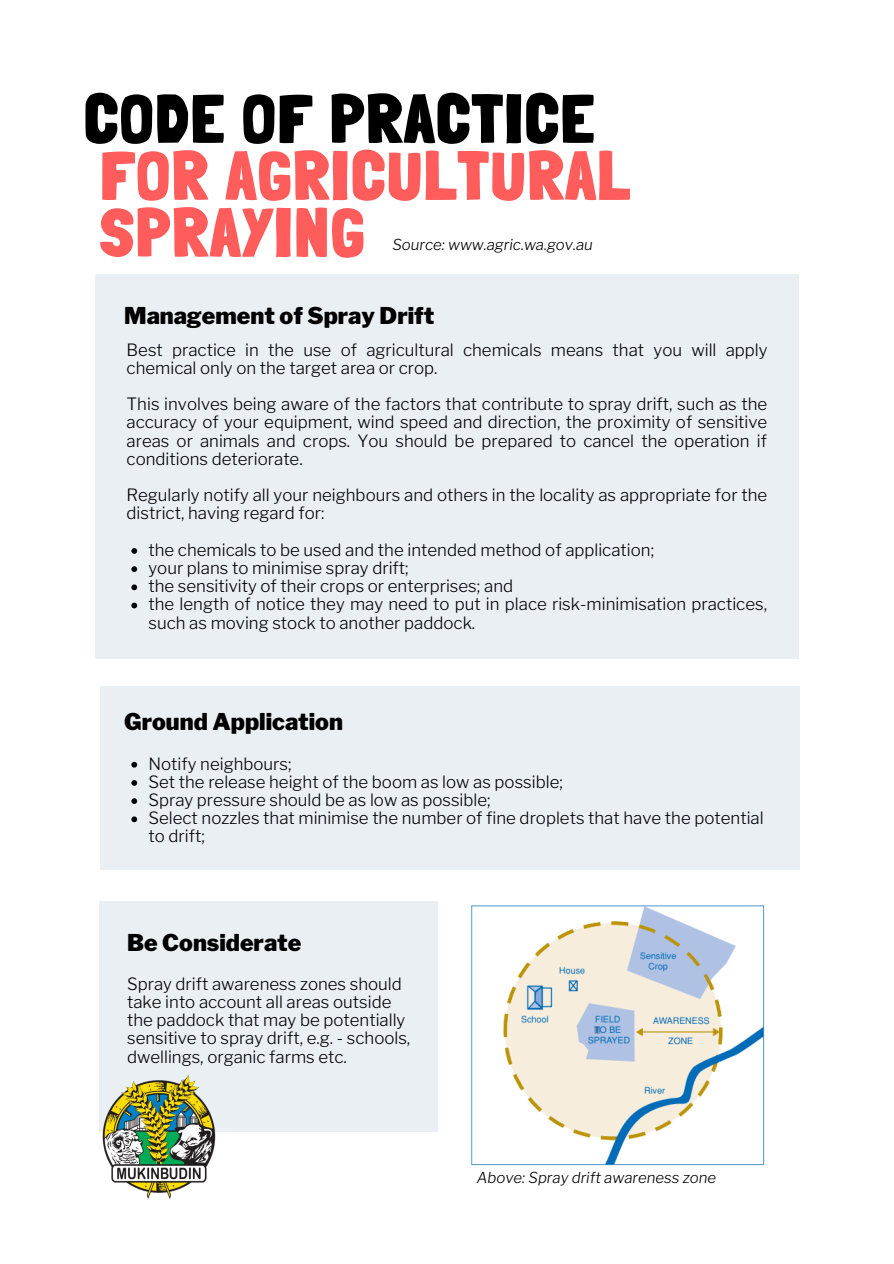
<style>
.page{position:relative;width:894px;height:1264px;background:#fff}
.page>*{position:absolute;margin:0;border:0;box-sizing:border-box;transform-origin:0 0}
.t1{font:900 68.25px/56.8px "Londrina Solid";letter-spacing:.035em;color:#ff5c5c}
.t2{font:900 68.25px "Londrina Solid";letter-spacing:.035em;color:#000}
.t3{font:900 22.95px "Libre Franklin";color:#000}
.t4{font:300 16.8px/18.1px "Libre Franklin";color:#000}
.t5{font:italic 300 15px "Libre Franklin";color:#000}
</style>
<div class="page">
<div style="left:96px;top:274px;width:702px;height:384px;background:#eaeff4"></div>
<div style="left:100px;top:901px;width:337px;height:231px;background:#eaeff4"></div>
<div style="left:100px;top:686px;width:699px;height:183px;background:#eaeff4"></div>
<img style="left:470px;top:905px;width:295px;height:261px">
<img style="left:102px;top:1074px;width:114px;height:125px">
<svg style="left:131px;top:548px;width:6px;height:6px"></svg>
<svg style="left:131px;top:566px;width:6px;height:6px"></svg>
<svg style="left:131px;top:584px;width:6px;height:6px"></svg>
<svg style="left:131px;top:602px;width:6px;height:6px"></svg>
<svg style="left:131px;top:761px;width:6px;height:6px"></svg>
<svg style="left:131px;top:780px;width:6px;height:5px"></svg>
<svg style="left:131px;top:798px;width:6px;height:6px"></svg>
<svg style="left:131px;top:816px;width:6px;height:6px"></svg>
<h1 class="t2" style="left:84px;top:78px;width:510px">CODE OF PRACTICE</h1>
<h1 class="t1" style="left:100px;top:147px;width:530px">FOR AGRICULTURAL<br>SPRAYING</h1>
<p class="t5" style="left:392px;top:236px;width:202px">Source: www.agric.wa.gov.au</p>
<h2 class="t3" style="left:124px;top:301px;width:312px">Management of Spray Drift</h2>
<p class="t4" style="left:126px;top:340px;width:642px">Best practice in the use of agricultural chemicals means that you will apply chemical only on the target area or crop.</p>
<p class="t4" style="left:126px;top:395px;width:642px;text-align:justify">This involves being aware of the factors that contribute to spray drift, such as the accuracy of your equipment, wind speed and direction, the proximity of sensitive areas or animals and crops. You should be prepared to cancel the operation if conditions deteriorate.</p>
<p class="t4" style="left:126px;top:486px;width:642px">Regularly notify all your neighbours and others in the locality as appropriate for the district, having regard for:</p>
<p class="t4" style="left:148px;top:540px;width:620px">the chemicals to be used and the intended method of application;<br>your plans to minimise spray drift;<br>the sensitivity of their crops or enterprises; and<br>the length of notice they may need to put in place risk-minimisation practices, such as moving stock to another paddock.</p>
<h2 class="t3" style="left:124px;top:707px;width:220px">Ground Application</h2>
<p class="t4" style="left:148px;top:754px;width:616px">Notify neighbours;<br>Set the release height of the boom as low as possible;<br>Spray pressure should be as low as possible;<br>Select nozzles that minimise the number of fine droplets that have the potential to drift;</p>
<h2 class="t3" style="left:127px;top:928px;width:176px">Be Considerate</h2>
<p class="t4" style="left:127px;top:974px;width:285px">Spray drift awareness zones should take into account all areas outside the paddock that may be potentially sensitive to spray drift, e.g. - schools, dwellings, organic farms etc.</p>
<p class="t5" style="left:476px;top:1168px;width:241px">Above: Spray drift awareness zone</p>
</div>
